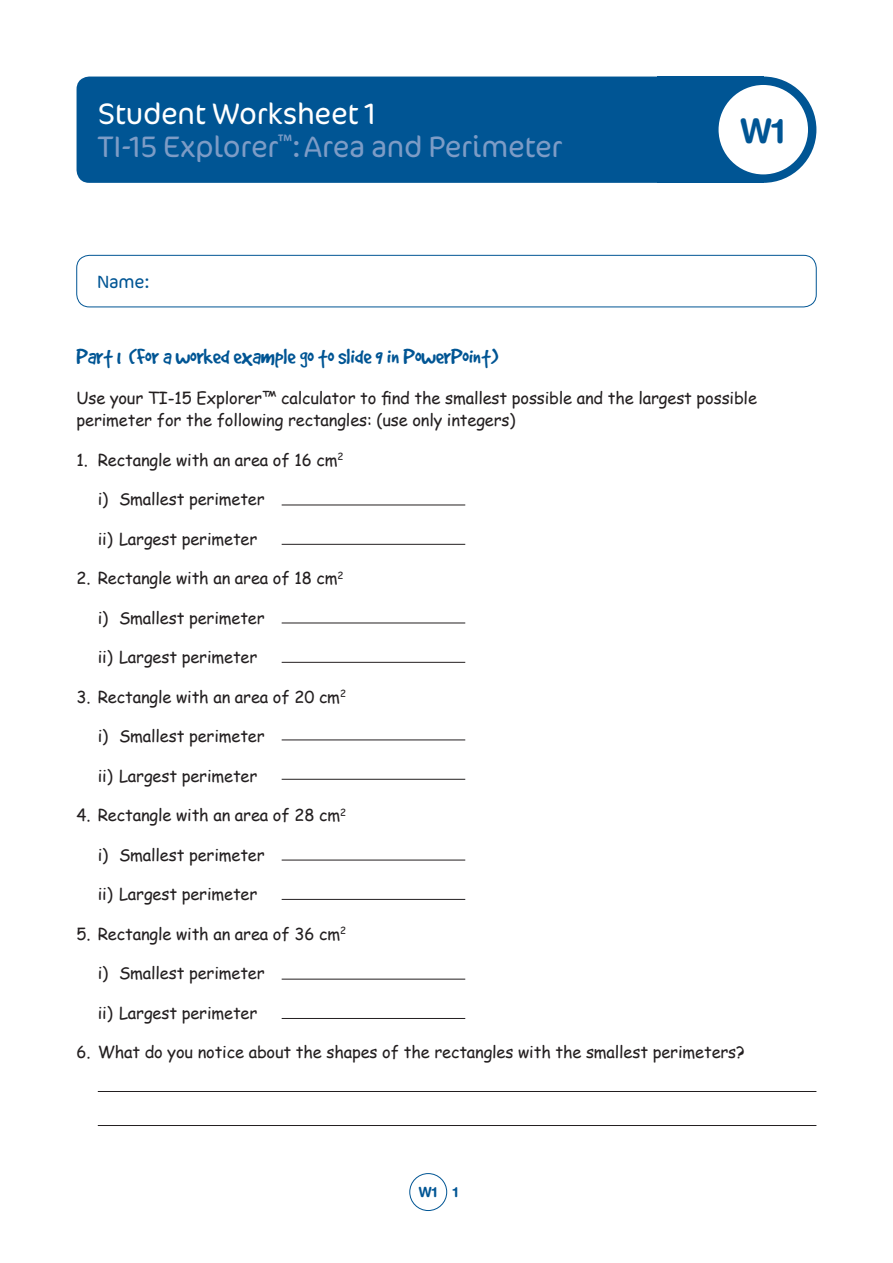
<style>
.page{position:relative;width:893px;height:1263px;background:#fff}
.page>*{position:absolute;margin:0;border:0;box-sizing:border-box;transform-origin:0 0}
.t1{font:700 33.75px "Helvetica Rounded";color:#005594}
.t2{font:300 30px/33px "Cocon";letter-spacing:-.01em;color:#7d9cc6}
.t3{font:24px "Good Dog Plain";letter-spacing:-.01em;color:#005594}
.t4{font:300 18px "Cocon";color:#005594}
.t5{font:16.5px/22.5px "Comic Sans MS";letter-spacing:-.01em;color:#231f20}
.t6{font:700 13.95px "Helvetica Rounded";color:#005594}
.s1{color:#fff}
</style>
<div class="page">
<div style="left:409px;top:1173px;width:38px;height:38px;border:1px solid #005594;border-radius:50%"></div>
<div style="left:658px;top:77px;width:106px;height:106px;background:#005594"></div>
<div style="left:77px;top:77px;width:613px;height:106px;background:#005594;border-radius:13px"></div>
<div style="left:710px;top:77px;width:106px;height:106px;background:#005594;border-radius:50%"></div>
<div style="left:719px;top:85px;width:89px;height:89px;background:#fff;border-radius:50%"></div>
<div style="left:77px;top:255px;width:739px;height:52px;border:1px solid #005594;border-radius:13px"></div>
<hr style="left:282px;top:505px;width:183px;height:1px;background:#231f20">
<hr style="left:282px;top:544px;width:183px;height:1px;background:#231f20">
<hr style="left:282px;top:623px;width:183px;height:1px;background:#231f20">
<hr style="left:282px;top:662px;width:183px;height:1px;background:#231f20">
<hr style="left:282px;top:740px;width:183px;height:1px;background:#231f20">
<hr style="left:282px;top:779px;width:183px;height:1px;background:#231f20">
<hr style="left:282px;top:860px;width:183px;height:1px;background:#231f20">
<hr style="left:282px;top:899px;width:183px;height:1px;background:#231f20">
<hr style="left:282px;top:979px;width:183px;height:1px;background:#231f20">
<hr style="left:282px;top:1018px;width:183px;height:1px;background:#231f20">
<hr style="left:98px;top:1091px;width:718px;height:1px;background:#231f20">
<hr style="left:98px;top:1125px;width:718px;height:1px;background:#231f20">
<h2 class="t2" style="left:98px;top:96px;width:466px"><span class="s1">Student Worksheet 1<br></span>TI-15 Explorer<sup>™</sup>:Area and Perimeter</h2>
<p class="t4" style="left:97px;top:269px;width:54px">Name:</p>
<h1 class="t1" style="left:740px;top:110px;width:44px">W1</h1>
<h3 class="t3" style="left:77px;top:344px;width:423px">Part 1 (For a worked example go to slide 9 in PowerPoint)</h3>
<p class="t5" style="left:77px;top:386px;width:682px">Use your TI-15 Explorer™ calculator to find the smallest possible and the largest possible perimeter for the following rectangles: (use only integers)</p>
<p class="t5" style="left:77px;top:448px;width:268px">1. Rectangle with an area of 16 cm<sup>2</sup></p>
<p class="t5" style="left:98px;top:487px;width:168px">i) Smallest perimeter</p>
<p class="t5" style="left:98px;top:527px;width:161px">ii) Largest perimeter</p>
<p class="t5" style="left:77px;top:566px;width:268px">2. Rectangle with an area of 18 cm<sup>2</sup></p>
<p class="t5" style="left:98px;top:606px;width:168px">i) Smallest perimeter</p>
<p class="t5" style="left:98px;top:645px;width:161px">ii) Largest perimeter</p>
<p class="t5" style="left:77px;top:685px;width:271px">3. Rectangle with an area of 20 cm<sup>2</sup></p>
<p class="t5" style="left:98px;top:724px;width:168px">i) Smallest perimeter</p>
<p class="t5" style="left:98px;top:764px;width:161px">ii) Largest perimeter</p>
<p class="t5" style="left:77px;top:803px;width:271px">4. Rectangle with an area of 28 cm<sup>2</sup></p>
<p class="t5" style="left:98px;top:843px;width:168px">i) Smallest perimeter</p>
<p class="t5" style="left:98px;top:882px;width:161px">ii) Largest perimeter</p>
<p class="t5" style="left:77px;top:922px;width:271px">5. Rectangle with an area of 36 cm<sup>2</sup></p>
<p class="t5" style="left:98px;top:961px;width:168px">i) Smallest perimeter</p>
<p class="t5" style="left:98px;top:1001px;width:161px">ii) Largest perimeter</p>
<p class="t5" style="left:77px;top:1040px;width:670px">6. What do you notice about the shapes of the rectangles with the smallest perimeters?</p>
<p class="t6" style="left:419px;top:1184px;width:19px">W1</p>
</div>
